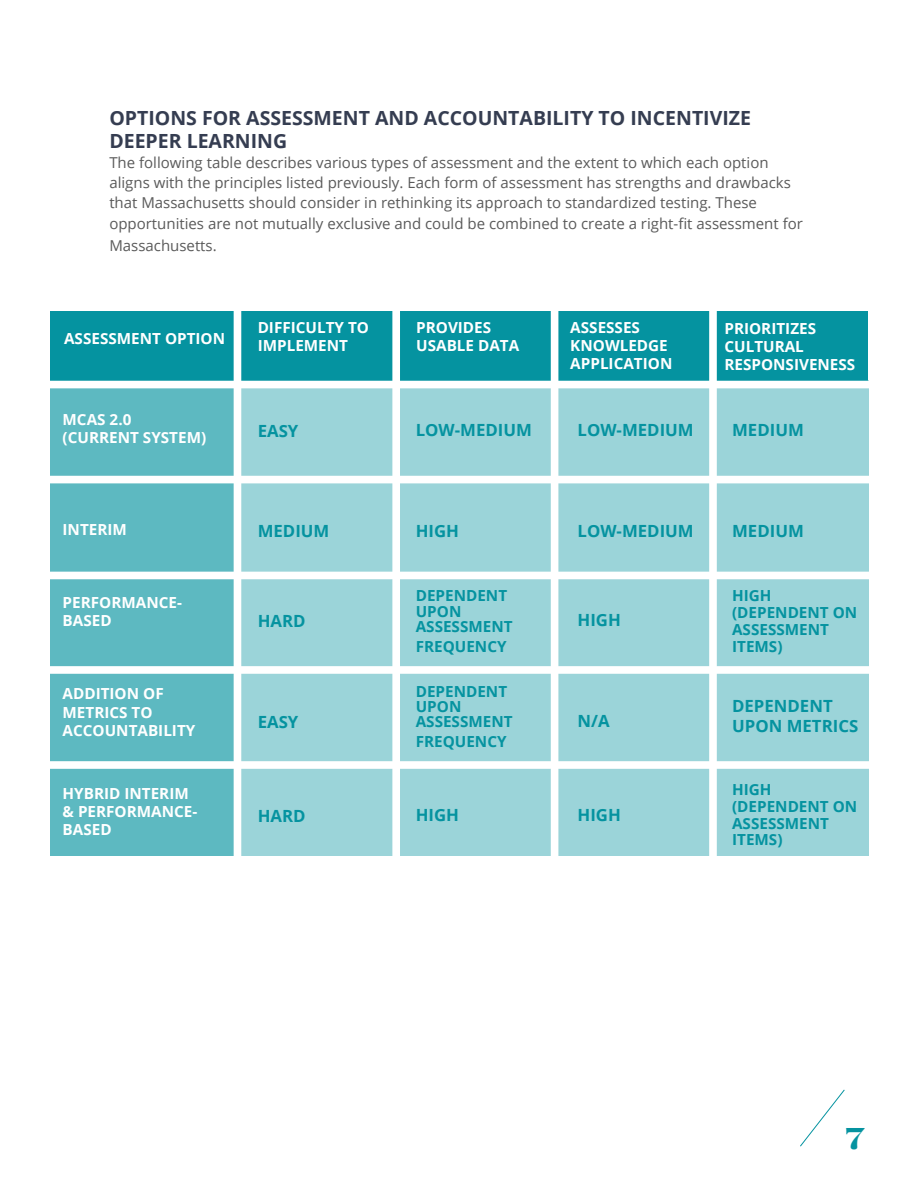
<style>
.page{position:relative;width:918px;height:1188px;background:#fff}
.page>*{position:absolute;margin:0;border:0;box-sizing:border-box;transform-origin:0 0}
.t1{font:900 29.85px "Playfair Display";color:#0593a0;scale:1.2 1}
.t2{font:700 19.5px/22.5px "Open Sans";color:#353d51}
.t3{font:700 16.8px/20.1px "Open Sans";color:#0593a0}
.t4{font:700 15.3px/18.3px "Open Sans";color:#fff}
.t5{font:700 15.3px/16.8px "Open Sans";color:#0593a0}
.t6{font:15px/20.2px "Open Sans";color:#5a5a5a}
</style>
<div class="page">
<svg style="left:800px;top:1089px;width:45px;height:58px"></svg>
<div style="left:50px;top:312px;width:818px;height:69px;background:#0593a0"></div>
<div style="left:50px;top:381px;width:187px;height:475px;background:#5db9c1"></div>
<div style="left:241px;top:381px;width:627px;height:475px;background:#9bd4d9"></div>
<div style="left:44px;top:476px;width:864px;height:7px;background:#fff"></div>
<div style="left:44px;top:666px;width:845px;height:8px;background:#fff"></div>
<div style="left:44px;top:572px;width:859px;height:7px;background:#fff"></div>
<div style="left:31px;top:761px;width:887px;height:8px;background:#fff"></div>
<div style="left:41px;top:381px;width:851px;height:7px;background:#fff"></div>
<div style="left:234px;top:267px;width:7px;height:639px;background:#fff"></div>
<div style="left:392px;top:293px;width:8px;height:582px;background:#fff"></div>
<div style="left:551px;top:278px;width:7px;height:602px;background:#fff"></div>
<div style="left:709px;top:298px;width:8px;height:587px;background:#fff"></div>
<h2 class="t2" style="left:109px;top:106px;width:643px">OPTIONS FOR ASSESSMENT AND ACCOUNTABILITY TO INCENTIVIZE<br>DEEPER LEARNING</h2>
<p class="t6" style="left:109px;top:152px;width:695px">The following table describes various types of assessment and the extent to which each option aligns with the principles listed previously. Each form of assessment has strengths and drawbacks that Massachusetts should consider in rethinking its approach to standardized testing. These opportunities are not mutually exclusive and could be combined to create a right-fit assessment for</p>
<p class="t6" style="left:109px;top:235px;width:109px">Massachusetts.</p>
<p class="t4" style="left:64px;top:329px;width:163px">ASSESSMENT OPTION</p>
<p class="t4" style="left:63px;top:410px;width:145px">MCAS 2.0 (CURRENT SYSTEM)</p>
<p class="t4" style="left:63px;top:519px;width:66px">INTERIM</p>
<p class="t4" style="left:63px;top:593px;width:121px">PERFORMANCE-<br>BASED</p>
<p class="t4" style="left:63px;top:684px;width:134px">ADDITION OF<br>METRICS TO<br>ACCOUNTABILITY</p>
<p class="t4" style="left:63px;top:784px;width:136px">HYBRID INTERIM &amp; PERFORMANCE-<br>BASED</p>
<p class="t4" style="left:258px;top:318px;width:113px">DIFFICULTY TO<br>IMPLEMENT</p>
<p class="t4" style="left:416px;top:318px;width:105px">PROVIDES<br>USABLE DATA</p>
<p class="t4" style="left:570px;top:318px;width:104px">ASSESSES<br>KNOWLEDGE<br>APPLICATION</p>
<p class="t4" style="left:724px;top:319px;width:132px">PRIORITIZES<br>CULTURAL<br>RESPONSIVENESS</p>
<p class="t3" style="left:258px;top:420px;width:42px">EASY</p>
<p class="t3" style="left:416px;top:419px;width:118px">LOW-MEDIUM</p>
<p class="t3" style="left:578px;top:419px;width:118px">LOW-MEDIUM</p>
<p class="t3" style="left:732px;top:419px;width:73px">MEDIUM</p>
<p class="t3" style="left:258px;top:521px;width:73px">MEDIUM</p>
<p class="t3" style="left:416px;top:520px;width:45px">HIGH</p>
<p class="t3" style="left:578px;top:520px;width:118px">LOW-MEDIUM</p>
<p class="t3" style="left:732px;top:520px;width:73px">MEDIUM</p>
<p class="t3" style="left:258px;top:610px;width:49px">HARD</p>
<p class="t3" style="left:258px;top:711px;width:42px">EASY</p>
<p class="t5" style="left:416px;top:588px;width:98px;line-height:15.3px">DEPENDENT<br>UPON<br>ASSESSMENT</p>
<p class="t5" style="left:416px;top:638px;width:92px">FREQUENCY</p>
<p class="t5" style="left:416px;top:683px;width:98px;line-height:15.3px">DEPENDENT<br>UPON<br>ASSESSMENT</p>
<p class="t5" style="left:416px;top:733px;width:92px">FREQUENCY</p>
<p class="t3" style="left:578px;top:610px;width:45px">HIGH</p>
<p class="t3" style="left:578px;top:711px;width:34px">N/A</p>
<p class="t5" style="left:732px;top:587px;width:127px">HIGH (DEPENDENT ON<br>ASSESSMENT<br>ITEMS)</p>
<p class="t3" style="left:732px;top:696px;width:128px">DEPENDENT<br>UPON METRICS</p>
<p class="t3" style="left:258px;top:805px;width:49px">HARD</p>
<p class="t3" style="left:416px;top:804px;width:45px">HIGH</p>
<p class="t3" style="left:578px;top:804px;width:45px">HIGH</p>
<p class="t5" style="left:732px;top:781px;width:127px">HIGH (DEPENDENT ON<br>ASSESSMENT<br>ITEMS)</p>
<h1 class="t1" style="left:846px;top:1118px;width:17px">7</h1>
</div>
